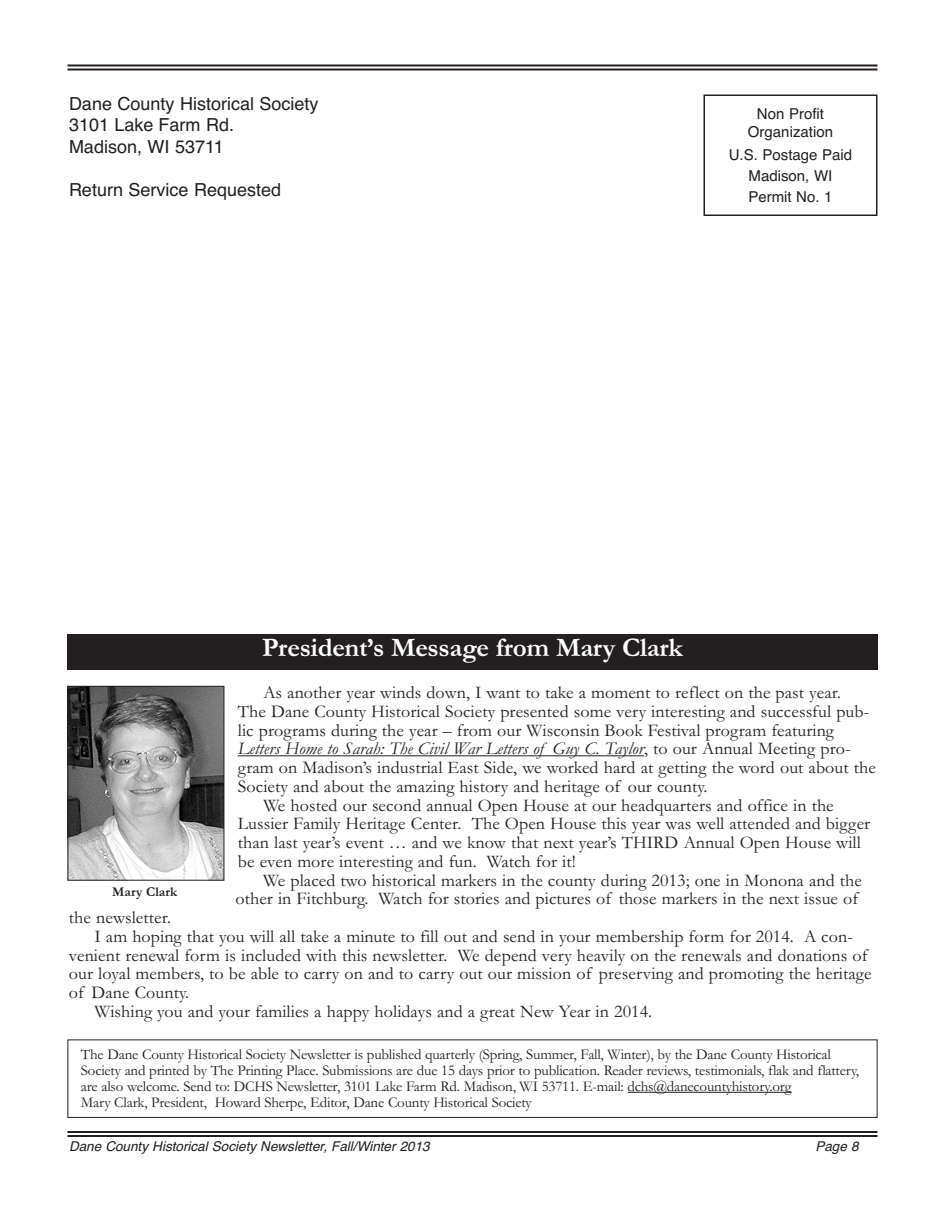
<style>
.page{position:relative;width:945px;height:1215px;background:#fff}
.page>*{position:absolute;margin:0;border:0;box-sizing:border-box;transform-origin:0 0}
.t1{font:700 27px "Garamond";letter-spacing:-.015em;color:#fff}
.t2{font:18px "Garamond";letter-spacing:.005em;color:#231f20}
.t3{font:18px/21.6px "Helvetica";color:#231f20}
.t4{font:italic 18px "Garamond";letter-spacing:.005em;color:#231f20}
.t5{font:15px/15.9px "Garamond";letter-spacing:-.015em;color:#231f20}
.t6{font:15px/21px "Helvetica";color:#231f20;text-align:center}
.t7{font:italic 13.5px "Helvetica";color:#231f20}
.t8{font:700 13.5px "Garamond";color:#231f20}
.s1{font-style:normal}
</style>
<div class="page">
<hr style="left:68px;top:65px;width:810px;height:2px;background:#231f20">
<hr style="left:68px;top:68px;width:810px;height:2px;background:#231f20">
<hr style="left:68px;top:1131px;width:810px;height:2px;background:#231f20">
<hr style="left:68px;top:1135px;width:810px;height:2px;background:#231f20">
<div style="left:704px;top:94px;width:174px;height:122px;border:2px solid #231f20"></div>
<div style="left:68px;top:1040px;width:810px;height:78px;border:1px solid #231f20"></div>
<hr style="left:628px;top:1092px;width:163px;height:1px;background:#231f20">
<hr style="left:238px;top:755px;width:406px;height:1px;background:#231f20">
<div style="left:68px;top:634px;width:810px;height:35px;background:#231f20"></div>
<img style="left:70px;top:688px;width:152px;height:191px">
<div style="left:68px;top:686px;width:156px;height:195px;border:1px solid #231f20"></div>
<p class="t3" style="left:69px;top:92px;width:251px">Dane County Historical Society<br>3101 Lake Farm Rd.<br>Madison, WI 53711</p>
<p class="t3" style="left:69px;top:179px;width:214px">Return Service Requested</p>
<p class="t6" style="left:748px;top:105px;width:87px;line-height:18px">Non Profit<br>Organization</p>
<p class="t6" style="left:729px;top:144px;width:125px">U.S. Postage Paid<br>Madison, WI<br>Permit No. 1</p>
<h1 class="t1" style="left:262px;top:631px;width:422px">President’s Message from Mary Clark</h1>
<p class="t8" style="left:112px;top:884px;width:67px">Mary Clark</p>
<p class="t2" style="left:263px;top:681px;width:579px">As another year winds down, I want to take a moment to reflect on the past year.</p>
<p class="t2" style="left:238px;top:700px;width:633px">The Dane County Historical Society presented some very interesting and successful pub-</p>
<p class="t2" style="left:238px;top:719px;width:598px">lic programs during the year – from our Wisconsin Book Festival program featuring</p>
<p class="t4" style="left:238px;top:738px;width:614px">Letters Home to Sarah: The Civil War Letters of Guy C. Taylor<span class="s1">, to our Annual Meeting pro-</span></p>
<p class="t2" style="left:238px;top:756px;width:640px">gram on Madison’s industrial East Side, we worked hard at getting the word out about the</p>
<p class="t2" style="left:238px;top:775px;width:471px">Society and about the amazing history and heritage of our county.</p>
<p class="t2" style="left:263px;top:794px;width:572px">We hosted our second annual Open House at our headquarters and office in the</p>
<p class="t2" style="left:238px;top:813px;width:634px">Lussier Family Heritage Center. The Open House this year was well attended and bigger</p>
<p class="t2" style="left:238px;top:831px;width:625px">than last year’s event … and we know that next year’s THIRD Annual Open House will</p>
<p class="t2" style="left:238px;top:850px;width:339px">be even more interesting and fun. Watch for it!</p>
<p class="t2" style="left:263px;top:869px;width:600px">We placed two historical markers in the county during 2013; one in Monona and the</p>
<p class="t2" style="left:235px;top:888px;width:624px">other in Fitchburg. Watch for stories and pictures of those markers in the next issue of</p>
<p class="t2" style="left:69px;top:906px;width:104px">the newsletter.</p>
<p class="t2" style="left:94px;top:925px;width:760px">I am hoping that you will all take a minute to fill out and send in your membership form for 2014. A con-</p>
<p class="t2" style="left:69px;top:944px;width:800px">venient renewal form is included with this newsletter. We depend very heavily on the renewals and donations of</p>
<p class="t2" style="left:69px;top:963px;width:804px">our loyal members, to be able to carry on and to carry out our mission of preserving and promoting the heritage</p>
<p class="t2" style="left:69px;top:981px;width:122px">of Dane County.</p>
<p class="t2" style="left:94px;top:1000px;width:559px">Wishing you and your families a happy holidays and a great New Year in 2014.</p>
<p class="t5" style="left:81px;top:1046px;width:780px">The Dane County Historical Society Newsletter is published quarterly (Spring, Summer, Fall, Winter), by the Dane County Historical Society and printed by The Printing Place. Submissions are due 15 days prior to publication. Reader reviews, testimonials, flak and flattery, are also welcome. Send to: DCHS Newsletter, 3101 Lake Farm Rd. Madison, WI 53711. E-mail: dchs@danecountyhistory.org<br>Mary Clark, President, Howard Sherpe, Editor, Dane County Historical Society</p>
<p class="t7" style="left:69px;top:1138px;width:362px">Dane County Historical Society Newsletter, Fall/Winter 2013</p>
<p class="t7" style="left:815px;top:1138px;width:45px">Page 8</p>
</div>
